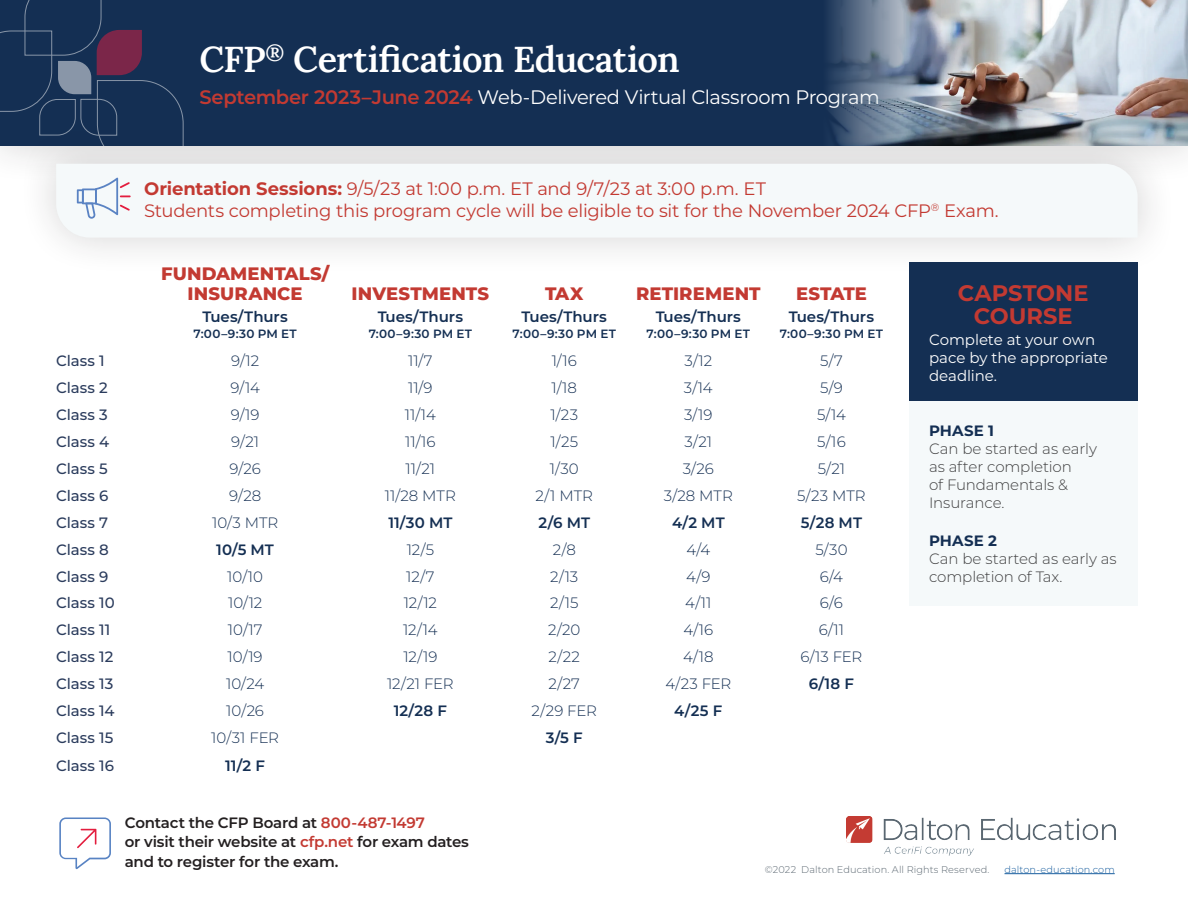
<style>
.page{position:relative;width:1188px;height:918px;background:#fff}
.page>*{position:absolute;margin:0;border:0;box-sizing:border-box;transform-origin:0 0}
.t1{font:600 36px "Lora";letter-spacing:-.02em;color:#fff}
.t2{font:700 22.5px/22.5px "Montserrat";color:#c33a32;text-align:center}
.t3{font:19.5px "Montserrat";letter-spacing:-.025em;color:#fff}
.t4{font:18px/22.5px "Montserrat";letter-spacing:-.015em;color:#c33a32}
.t5{font:800 18px/20.2px "Montserrat";letter-spacing:.005em;color:#c33a32;text-align:center}
.t6{font:300 15px "Montserrat";color:#142f53}
.t7{font:600 15px "Montserrat";letter-spacing:.005em;color:#142f53}
.t8{font:500 15px "Montserrat";color:#2b3c5d}
.t9{font:300 15px/18px "Montserrat";letter-spacing:-.005em;color:#3e3e3f}
.t10{font:600 15px/19.5px "Montserrat";letter-spacing:-.015em;color:#231f20}
.t11{font:15px/18px "Montserrat";letter-spacing:-.005em;color:#fff}
.t12{font:700 15px "Montserrat";letter-spacing:.01em;color:#142f53}
.t13{font:600 12px "Montserrat";letter-spacing:.025em;color:#142f53}
.t14{font:300 9.75px "Montserrat";letter-spacing:.01em;color:#5a6670}
.t15{font:300 9.75px "Montserrat";letter-spacing:.01em;color:#175d9e}
.s1{font-weight:600;color:#c33a32}
.s2{font-weight:700}
.s3{color:#c33a32}
</style>
<div class="page">
<hr style="left:1005px;top:873px;width:110px;height:1px;background:#175d9e">
<div style="left:0;top:1px;width:1188px;height:145px;background:#142f53"></div>
<svg style="left:0;top:0;width:184px;height:124px"></svg>
<img style="left:816px;top:0;width:372px;height:145px">
<svg style="left:59px;top:818px;width:52px;height:51px"></svg>
<div style="left:17px;top:124px;width:1160px;height:153px;background:#231f20;opacity:.2"></div>
<div style="left:56px;top:164px;width:1082px;height:74px;background:#f5f9fa"></div>
<svg style="left:77px;top:178px;width:54px;height:41px"></svg>
<img style="left:847px;top:816px;width:269px;height:39px">
<div style="left:909px;top:263px;width:229px;height:138px;background:#142f53"></div>
<div style="left:909px;top:401px;width:229px;height:205px;background:#f5f9fa"></div>
<h1 class="t1" style="left:200px;top:32px;width:482px">CFP<sup>®</sup> Certification Education</h1>
<h3 class="t3" style="left:200px;top:83px;width:682px"><span class="s1">September 2023–June 2024</span> Web-Delivered Virtual Classroom Program</h3>
<p class="t4" style="left:144px;top:176px;width:856px"><span class="s2">Orientation Sessions:</span> 9/5/23 at 1:00 p.m. ET and 9/7/23 at 3:00 p.m. ET<br>Students completing this program cycle will be eligible to sit for the November 2024 CFP<sup>®</sup> Exam.</p>
<p class="t5" style="left:161px;top:263px;width:170px">FUNDAMENTALS/<br>INSURANCE</p>
<p class="t7" style="left:202px;top:306px;width:87px">Tues/Thurs</p>
<p class="t13" style="left:193px;top:325px;width:105px">7:00–9:30 PM ET</p>
<p class="t5" style="left:352px;top:283px;width:139px">INVESTMENTS</p>
<p class="t5" style="left:545px;top:283px;width:40px">TAX</p>
<p class="t5" style="left:636px;top:283px;width:126px">RETIREMENT</p>
<p class="t5" style="left:796px;top:283px;width:72px">ESTATE</p>
<p class="t7" style="left:378px;top:306px;width:87px">Tues/Thurs</p>
<p class="t13" style="left:369px;top:325px;width:105px">7:00–9:30 PM ET</p>
<p class="t7" style="left:522px;top:306px;width:87px">Tues/Thurs</p>
<p class="t13" style="left:513px;top:325px;width:105px">7:00–9:30 PM ET</p>
<p class="t7" style="left:656px;top:306px;width:87px">Tues/Thurs</p>
<p class="t13" style="left:647px;top:325px;width:105px">7:00–9:30 PM ET</p>
<p class="t7" style="left:789px;top:306px;width:87px">Tues/Thurs</p>
<p class="t13" style="left:780px;top:325px;width:105px">7:00–9:30 PM ET</p>
<p class="t8" style="left:56px;top:350px;width:50px">Class 1</p>
<p class="t6" style="left:231px;top:350px;width:30px">9/12</p>
<p class="t6" style="left:408px;top:350px;width:26px">11/7</p>
<p class="t6" style="left:552px;top:350px;width:27px">1/16</p>
<p class="t6" style="left:685px;top:350px;width:29px">3/12</p>
<p class="t6" style="left:820px;top:350px;width:24px">5/7</p>
<p class="t8" style="left:56px;top:377px;width:53px">Class 2</p>
<p class="t6" style="left:230px;top:377px;width:31px">9/14</p>
<p class="t6" style="left:408px;top:377px;width:26px">11/9</p>
<p class="t6" style="left:551px;top:377px;width:27px">1/18</p>
<p class="t6" style="left:684px;top:377px;width:30px">3/14</p>
<p class="t6" style="left:820px;top:377px;width:24px">5/9</p>
<p class="t8" style="left:56px;top:404px;width:53px">Class 3</p>
<p class="t6" style="left:231px;top:404px;width:30px">9/19</p>
<p class="t6" style="left:405px;top:404px;width:32px">11/14</p>
<p class="t6" style="left:550px;top:404px;width:29px">1/23</p>
<p class="t6" style="left:684px;top:404px;width:30px">3/19</p>
<p class="t6" style="left:817px;top:404px;width:30px">5/14</p>
<p class="t8" style="left:56px;top:431px;width:55px">Class 4</p>
<p class="t6" style="left:231px;top:431px;width:29px">9/21</p>
<p class="t6" style="left:405px;top:431px;width:32px">11/16</p>
<p class="t6" style="left:551px;top:431px;width:29px">1/25</p>
<p class="t6" style="left:685px;top:431px;width:29px">3/21</p>
<p class="t6" style="left:817px;top:431px;width:30px">5/16</p>
<p class="t8" style="left:56px;top:458px;width:53px">Class 5</p>
<p class="t6" style="left:229px;top:458px;width:33px">9/26</p>
<p class="t6" style="left:406px;top:458px;width:31px">11/21</p>
<p class="t6" style="left:550px;top:458px;width:30px">1/30</p>
<p class="t6" style="left:683px;top:458px;width:33px">3/26</p>
<p class="t6" style="left:818px;top:458px;width:29px">5/21</p>
<p class="t8" style="left:56px;top:485px;width:54px">Class 6</p>
<p class="t6" style="left:229px;top:485px;width:34px">9/28</p>
<p class="t6" style="left:385px;top:485px;width:72px">11/28 MTR</p>
<p class="t6" style="left:536px;top:485px;width:59px">2/1 MTR</p>
<p class="t6" style="left:664px;top:485px;width:70px">3/28 MTR</p>
<p class="t6" style="left:797px;top:485px;width:70px">5/23 MTR</p>
<p class="t8" style="left:56px;top:512px;width:54px">Class 7</p>
<p class="t6" style="left:212px;top:512px;width:68px">10/3 MTR</p>
<p class="t7" style="left:388px;top:512px;width:65px">11/30 MT</p>
<p class="t7" style="left:539px;top:512px;width:53px">2/6 MT</p>
<p class="t7" style="left:672px;top:512px;width:54px">4/2 MT</p>
<p class="t7" style="left:801px;top:512px;width:63px">5/28 MT</p>
<p class="t8" style="left:56px;top:539px;width:54px">Class 8</p>
<p class="t7" style="left:216px;top:539px;width:59px">10/5 MT</p>
<p class="t6" style="left:407px;top:539px;width:29px">12/5</p>
<p class="t6" style="left:553px;top:539px;width:25px">2/8</p>
<p class="t6" style="left:686px;top:539px;width:26px">4/4</p>
<p class="t6" style="left:815px;top:539px;width:34px">5/30</p>
<p class="t8" style="left:56px;top:566px;width:54px">Class 9</p>
<p class="t6" style="left:227px;top:566px;width:37px">10/10</p>
<p class="t6" style="left:406px;top:566px;width:30px">12/7</p>
<p class="t6" style="left:550px;top:566px;width:30px">2/13</p>
<p class="t6" style="left:686px;top:566px;width:26px">4/9</p>
<p class="t6" style="left:820px;top:566px;width:25px">6/4</p>
<p class="t8" style="left:56px;top:593px;width:60px">Class 10</p>
<p class="t6" style="left:228px;top:593px;width:36px">10/12</p>
<p class="t6" style="left:404px;top:593px;width:35px">12/12</p>
<p class="t6" style="left:550px;top:593px;width:30px">2/15</p>
<p class="t6" style="left:685px;top:593px;width:28px">4/11</p>
<p class="t6" style="left:820px;top:593px;width:24px">6/6</p>
<p class="t8" style="left:56px;top:620px;width:56px">Class 11</p>
<p class="t6" style="left:228px;top:620px;width:36px">10/17</p>
<p class="t6" style="left:403px;top:620px;width:36px">12/14</p>
<p class="t6" style="left:548px;top:620px;width:34px">2/20</p>
<p class="t6" style="left:683px;top:620px;width:32px">4/16</p>
<p class="t6" style="left:819px;top:620px;width:27px">6/11</p>
<p class="t8" style="left:56px;top:647px;width:59px">Class 12</p>
<p class="t6" style="left:228px;top:647px;width:37px">10/19</p>
<p class="t6" style="left:403px;top:647px;width:36px">12/19</p>
<p class="t6" style="left:549px;top:647px;width:33px">2/22</p>
<p class="t6" style="left:683px;top:647px;width:32px">4/18</p>
<p class="t6" style="left:801px;top:647px;width:63px">6/13 FER</p>
<p class="t8" style="left:56px;top:674px;width:59px">Class 13</p>
<p class="t6" style="left:226px;top:674px;width:40px">10/24</p>
<p class="t6" style="left:387px;top:674px;width:68px">12/21 FER</p>
<p class="t6" style="left:549px;top:674px;width:33px">2/27</p>
<p class="t6" style="left:665px;top:674px;width:67px">4/23 FER</p>
<p class="t7" style="left:809px;top:673px;width:47px">6/18 F</p>
<p class="t8" style="left:56px;top:701px;width:60px">Class 14</p>
<p class="t6" style="left:226px;top:701px;width:39px">10/26</p>
<p class="t7" style="left:394px;top:700px;width:55px">12/28 F</p>
<p class="t6" style="left:532px;top:701px;width:67px">2/29 FER</p>
<p class="t7" style="left:674px;top:700px;width:50px">4/25 F</p>
<p class="t8" style="left:56px;top:728px;width:59px">Class 15</p>
<p class="t6" style="left:211px;top:728px;width:69px">10/31 FER</p>
<p class="t7" style="left:546px;top:727px;width:38px">3/5 F</p>
<p class="t8" style="left:56px;top:755px;width:59px">Class 16</p>
<p class="t7" style="left:225px;top:755px;width:41px">11/2 F</p>
<h2 class="t2" style="left:958px;top:281px;width:132px">CAPSTONE<br>COURSE</h2>
<p class="t11" style="left:929px;top:330px;width:180px">Complete at your own pace by the appropriate deadline.</p>
<p class="t12" style="left:929px;top:420px;width:67px">PHASE 1</p>
<p class="t9" style="left:929px;top:439px;width:169px">Can be started as early as after completion<br>of Fundamentals &amp;<br>Insurance.</p>
<p class="t12" style="left:929px;top:530px;width:70px">PHASE 2</p>
<p class="t9" style="left:929px;top:549px;width:189px">Can be started as early as completion of Tax.</p>
<p class="t10" style="left:125px;top:812px;width:346px">Contact the CFP Board at <span class="s3">800-487-1497<br></span>or visit their website at <span class="s3">cfp.net</span> for exam dates and to register for the exam.</p>
<p class="t14" style="left:765px;top:863px;width:226px">©2022 Dalton Education. All Rights Reserved.</p>
<p class="t15" style="left:1005px;top:863px;width:112px">dalton-education.com</p>
</div>
